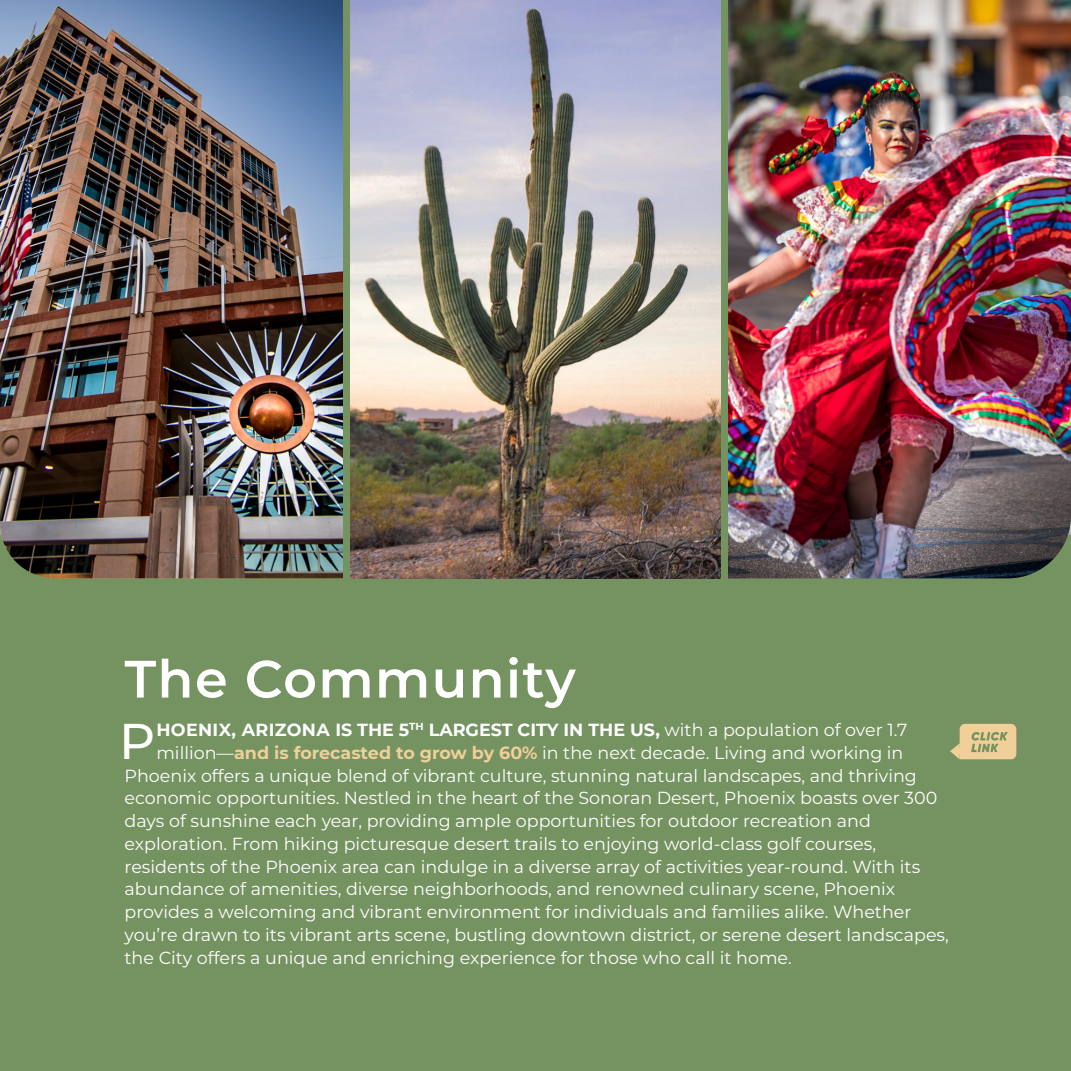
<style>
.page{position:relative;width:1071px;height:1071px;background:#fff}
.page>*{position:absolute;margin:0;border:0;box-sizing:border-box;transform-origin:0 0}
.t1{font:600 52.5px "Montserrat";letter-spacing:.025em;color:#fff}
.t2{font:500 50.05px "Montserrat";color:#fff}
.t3{font:17.5px "Montserrat";color:#fff}
.t4{font:700 17.5px "Montserrat";color:#fff}
.s1{font-weight:400}
.s2{font-weight:700;color:#f0cf99}
</style>
<div class="page">
<div style="left:0;top:536px;width:1071px;height:535px;background:#759261"></div>
<img style="left:0;top:0;width:343px;height:578px">
<img style="left:350px;top:0;width:371px;height:578px">
<img style="left:728px;top:0;width:343px;height:578px">
<div style="left:721px;top:0;width:7px;height:621px;background:#759261"></div>
<div style="left:343px;top:0;width:7px;height:621px;background:#759261"></div>
<svg style="left:950px;top:724px;width:66px;height:35px"></svg>
<h1 class="t1" style="left:125px;top:642px;width:453px">The Community</h1>
<h2 class="t2" style="left:119px;top:706px;width:38px">P</h2>
<p class="t4" style="left:156px;top:717px;width:753px">HOENIX, ARIZONA IS THE 5<sup>TH</sup> LARGEST CITY IN THE US, <span class="s1">with a population of over 1.7</span></p>
<p class="t3" style="left:156px;top:741px;width:749px">million—<span class="s2">and is forecasted to grow by 60%</span> in the next decade. Living and working in</p>
<p class="t3" style="left:125px;top:763px;width:794px">Phoenix offers a unique blend of vibrant culture, stunning natural landscapes, and thriving</p>
<p class="t3" style="left:125px;top:786px;width:814px">economic opportunities. Nestled in the heart of the Sonoran Desert, Phoenix boasts over 300</p>
<p class="t3" style="left:125px;top:809px;width:748px">days of sunshine each year, providing ample opportunities for outdoor recreation and</p>
<p class="t3" style="left:125px;top:832px;width:753px">exploration. From hiking picturesque desert trails to enjoying world-class golf courses,</p>
<p class="t3" style="left:125px;top:854px;width:797px">residents of the Phoenix area can indulge in a diverse array of activities year-round. With its</p>
<p class="t3" style="left:125px;top:877px;width:772px">abundance of amenities, diverse neighborhoods, and renowned culinary scene, Phoenix</p>
<p class="t3" style="left:125px;top:900px;width:788px">provides a welcoming and vibrant environment for individuals and families alike. Whether</p>
<p class="t3" style="left:125px;top:923px;width:826px">you’re drawn to its vibrant arts scene, bustling downtown district, or serene desert landscapes,</p>
<p class="t3" style="left:125px;top:945px;width:669px">the City offers a unique and enriching experience for those who call it home.</p>
</div>
